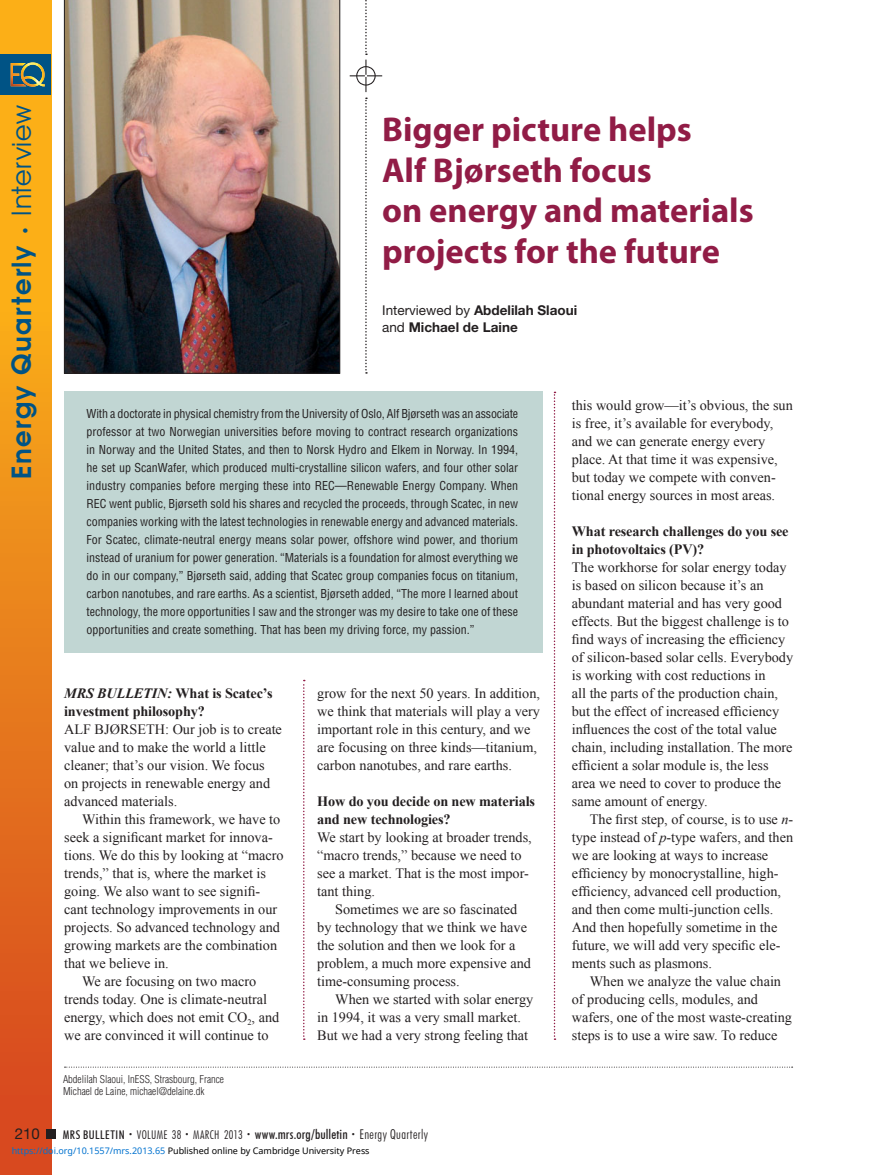
<style>
.page{position:relative;width:878px;height:1175px;background:#fff}
.page>*{position:absolute;margin:0;border:0;box-sizing:border-box;transform-origin:0 0}
.t1{font:700 34.5px/40.5px "Myriad Pro";color:#911c46}
.t2{font:600 27px "Avant Garde IT Cby BT";letter-spacing:.06em;color:#005385}
.t3{font:15px "Helvetica Neue LT Std";color:#231f20}
.t4{font:14.25px/18px "Times New Roman";color:#231f20}
.t5{font:700 14.25px/18px "Times New Roman";letter-spacing:-.01em;color:#231f20}
.t6{font:500 condensed 13.5px "Futura BT";letter-spacing:.01em;color:#231f20}
.t7{font:700 13.5px/16.5px "Helvetica Neue LT Std";color:#231f20}
.t8{font:condensed 12px/18px "Helvetica LT Std";color:#231f20;text-align:justify}
.t9{font:300 condensed 10.5px/12px "Helvetica LT Std";color:#231f20}
.t10{font:9px "Noto Sans";color:#000}
.s1{font-size:15px}
.s2{font-weight:400}
.s3{font-style:italic}
.s4{font-size:12px}
.s5{font-weight:300;font-size:7.5px}
.s6{font-weight:300;font-size:12px}
.s7{font-weight:300}
.s8{color:#0172cf}
</style>
<div class="page">
<svg style="left:0;top:0;width:51px;height:1174px;background:#ea831b"></svg>
<div style="left:0;top:54px;width:51px;height:40px;background:#005385"></div>
<img style="left:11px;top:62px;width:34px;height:25px">
<div style="left:46px;top:1129px;width:10px;height:9px;background:#231f20"></div>
<div style="left:64px;top:392px;width:478px;height:260px;background:#c1d6d3"></div>
<svg style="left:303px;top:680px;width:2px;height:360px"></svg>
<svg style="left:553px;top:392px;width:2px;height:648px"></svg>
<svg style="left:350px;top:0;width:32px;height:92px"></svg>
<svg style="left:365px;top:98px;width:2px;height:276px"></svg>
<svg style="left:64px;top:1066px;width:728px;height:1px"></svg>
<img style="left:64px;top:0;width:276px;height:374px">
<h2 class="t2" style="left:5px;top:479px;width:376px;rotate:-90deg">Energy Quarterly <span class="s1">•</span> <span class="s2">Interview</span></h2>
<h1 class="t1" style="left:382px;top:113px;width:373px">Bigger picture helps<br>Alf Bjørseth focus<br>on energy and materials projects for the future</h1>
<p class="t7" style="left:382px;top:304px;width:196px"><span class="s2">Interviewed by</span> Abdelilah Slaoui <span class="s2">and</span> Michael de Laine</p>
<p class="t8" style="left:87px;top:406px;width:433px">With a doctorate in physical chemistry from the University of Oslo, Alf Bjørseth was an associate professor at two Norwegian universities before moving to contract research organizations in Norway and the United States, and then to Norsk Hydro and Elkem in Norway. In 1994, he set up ScanWafer, which produced multi-crystalline silicon wafers, and four other solar industry companies before merging these into REC—Renewable Energy Company. When REC went public, Bjørseth sold his shares and recycled the proceeds, through Scatec, in new companies working with the latest technologies in renewable energy and advanced materials.<br>For Scatec, climate-neutral energy means solar power, offshore wind power, and thorium instead of uranium for power generation. “Materials is a foundation for almost everything we do in our company,” Bjørseth said, adding that Scatec group companies focus on titanium, carbon nanotubes, and rare earths. As a scientist, Bjørseth added, “The more I learned about technology, the more opportunities I saw and the stronger was my desire to take one of these opportunities and create something. That has been my driving force, my passion.”</p>
<p class="t5" style="left:64px;top:684px;width:210px"><span class="s3">MRS BULLETIN:</span> What is Scatec’s investment philosophy?</p>
<p class="t4" style="left:64px;top:720px;width:219px">ALF BJØRSETH: Our job is to create value and to make the world a little cleaner; that’s our vision. We focus on projects in renewable energy and advanced materials.</p>
<p class="t4" style="left:82px;top:810px;width:200px">Within this framework, we have to</p>
<p class="t4" style="left:64px;top:828px;width:210px">seek a significant market for innova-</p>
<p class="t4" style="left:64px;top:846px;width:221px">tions. We do this by looking at “macro</p>
<p class="t4" style="left:64px;top:864px;width:203px">trends,” that is, where the market is</p>
<p class="t4" style="left:64px;top:882px;width:198px">going. We also want to see signifi-</p>
<p class="t4" style="left:64px;top:900px;width:214px">cant technology improvements in our</p>
<p class="t4" style="left:64px;top:918px;width:217px">projects. So advanced technology and</p>
<p class="t4" style="left:64px;top:936px;width:214px">growing markets are the combination</p>
<p class="t4" style="left:64px;top:954px;width:106px">that we believe in.</p>
<p class="t4" style="left:82px;top:972px;width:176px">We are focusing on two macro</p>
<p class="t4" style="left:64px;top:990px;width:204px">trends today. One is climate-neutral</p>
<p class="t4" style="left:64px;top:1008px;width:217px">energy, which does not emit CO<sub>2</sub>, and</p>
<p class="t4" style="left:64px;top:1026px;width:206px">we are convinced it will continue to</p>
<p class="t9" style="left:63px;top:1074px;width:162px">Abdelilah Slaoui, InESS, Strasbourg, France<br>Michael de Laine, michael@delaine.dk</p>
<p class="t4" style="left:317px;top:684px;width:224px">grow for the next 50 years. In addition, we think that materials will play a very important role in this century, and we are focusing on three kinds—titanium, carbon nanotubes, and rare earths.</p>
<p class="t5" style="left:317px;top:792px;width:219px">How do you decide on new materials and new technologies?</p>
<p class="t4" style="left:317px;top:828px;width:216px">We start by looking at broader trends, “macro trends,” because we need to see a market. That is the most impor&shy;tant thing.</p>
<p class="t4" style="left:317px;top:900px;width:215px;text-indent:18px">Sometimes we are so fascinated by technology that we think we have the solution and then we look for a problem, a much more expensive and time-consuming process.</p>
<p class="t4" style="left:317px;top:990px;width:218px;text-indent:18px">When we started with solar energy in 1994, it was a very small market.<br>But we had a very strong feeling that</p>
<p class="t4" style="left:572px;top:396px;width:222px">this would grow—it’s obvious, the sun is free, it’s available for everybody, and we can generate energy every place. At that time it was expensive, but today we compete with conven&shy;tional energy sources in most areas.</p>
<p class="t5" style="left:572px;top:522px;width:218px">What research challenges do you see in photovoltaics (PV)?</p>
<p class="t4" style="left:572px;top:558px;width:223px">The workhorse for solar energy today is based on silicon because it’s an abundant material and has very good effects. But the biggest challenge is to find ways of increasing the efficiency of silicon-based solar cells. Everybody is working with cost reductions in<br>all the parts of the production chain, but the effect of increased efficiency influences the cost of the total value chain, including installation. The more efficient a solar module is, the less area we need to cover to produce the same amount of energy.</p>
<p class="t4" style="left:572px;top:810px;width:223px;text-indent:18px">The first step, of course, is to use <span class="s3">n&shy;</span>type instead of <span class="s3">p</span>-type wafers, and then we are looking at ways to increase efficiency by monocrystalline, high&shy;efficiency, advanced cell production, and then come multi-junction cells.<br>And then hopefully sometime in the future, we will add very specific ele&shy;ments such as plasmons.</p>
<p class="t4" style="left:572px;top:972px;width:222px;text-indent:18px">When we analyze the value chain of producing cells, modules, and wafers, one of the most waste-creating steps is to use a wire saw. To reduce</p>
<p class="t3" style="left:15px;top:1128px;width:27px">210</p>
<p class="t6" style="left:63px;top:1125px;width:366px"><span class="s4">MRS BULLETIN</span> <span class="s5">•</span> <span class="s6">VOLUME 38</span> <span class="s5">•</span> <span class="s6">MARCH 2013</span> <span class="s5">•</span> www.mrs.org/bulletin <span class="s5">•</span> <span class="s7">Energy Quarterly</span></p>
<p class="t10" style="left:12px;top:1143px;width:359px"><span class="s8">https://doi.org/10.1557/mrs.2013.65</span> Published online by Cambridge University Press</p>
</div>
